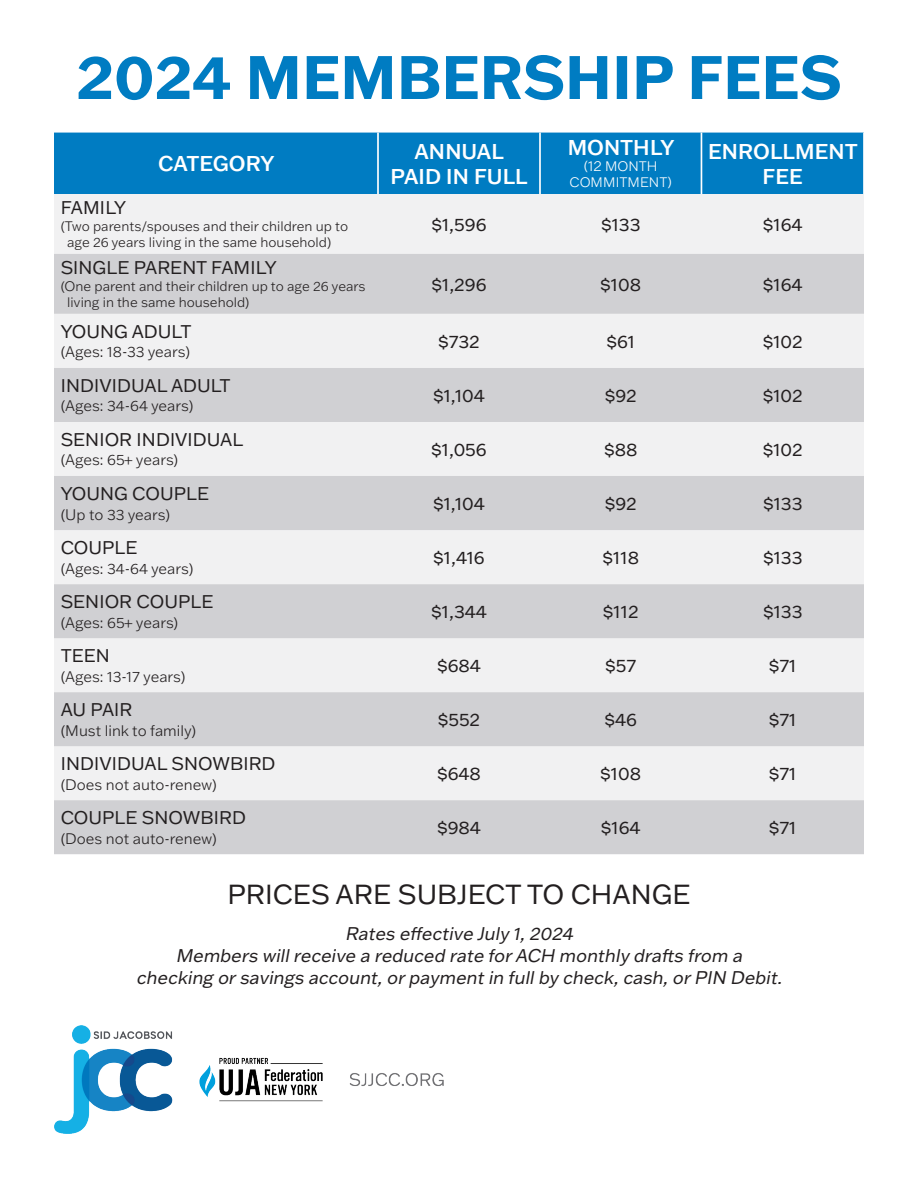
<style>
.page{position:relative;width:918px;height:1188px;background:#fff}
.page>*{position:absolute;margin:0;border:0;box-sizing:border-box;transform-origin:0 0}
.Bolded{font:700 60px "Franklin Gothic ATF";color:#007cc2}
.t1{font:27px "Franklin Gothic ATF";color:#231f20}
.Session{font:500 21px/25.2px "Franklin Gothic ATF";color:#fff;text-align:center}
.Table_Light{font:18px "Franklin Gothic ATF";color:#231f20}
.t2{font:italic 18px/21.6px "Franklin Gothic ATF";color:#231f20;text-align:center}
.program_description{font:18px "Franklin Gothic ATF";color:#231f20}
.Table_Light-2{font:300 15px "Franklin Gothic ATF";color:#231f20}
.program_description-2{font:300 15px "Franklin Gothic ATF";color:#231f20}
.Table_Light-3{font:300 13.5px/16.5px "Franklin Gothic ATF";color:#231f20}
.Session-2{font:300 13.5px/16.2px "Franklin Gothic ATF";color:#fff;text-align:center}
</style>
<div class="page">
<div style="left:54px;top:133px;width:809px;height:61px;background:#007cc2"></div>
<div style="left:54px;top:194px;width:810px;height:60px;background:#f1f1f2"></div>
<svg style="left:54px;top:254px;width:810px;height:600px;fill:#d0d0d3"></svg>
<hr style="left:377px;top:133px;width:2px;height:61px;background:#fff">
<hr style="left:539px;top:133px;width:2px;height:61px;background:#fff">
<hr style="left:701px;top:133px;width:1px;height:61px;background:#fff">
<img style="left:54px;top:1026px;width:390px;height:108px">
<p class="Bolded" style="left:76px;top:37px;width:767px">2024 MEMBERSHIP FEES</p>
<p class="Session" style="left:158px;top:150px;width:118px">CATEGORY</p>
<p class="Session" style="left:415px;top:138px;width:91px">ANNUAL</p>
<p class="Session" style="left:391px;top:163px;width:139px">PAID IN FULL</p>
<p class="Session" style="left:568px;top:134px;width:108px">MONTHLY</p>
<p class="Session-2" style="left:570px;top:158px;width:104px">(12 MONTH<br>COMMITMENT)</p>
<p class="Session" style="left:708px;top:138px;width:151px">ENROLLMENT<br>FEE</p>
<p class="Table_Light" style="left:61px;top:196px;width:67px">FAMILY</p>
<p class="Table_Light-3" style="left:67px;top:217px;width:282px;text-indent:-6px">(Two parents/spouses and their children up to age 26 years living in the same household)</p>
<p class="Table_Light" style="left:431px;top:212px;width:57px">$1,596</p>
<p class="Table_Light" style="left:601px;top:212px;width:41px">$133</p>
<p class="Table_Light" style="left:763px;top:212px;width:41px">$164</p>
<p class="Table_Light" style="left:61px;top:256px;width:218px">SINGLE PARENT FAMILY</p>
<p class="Table_Light-3" style="left:67px;top:277px;width:300px;text-indent:-6px">(One parent and their children up to age 26 years living in the same household)</p>
<p class="Table_Light" style="left:431px;top:272px;width:57px">$1,296</p>
<p class="Table_Light" style="left:600px;top:272px;width:42px">$108</p>
<p class="Table_Light" style="left:763px;top:272px;width:41px">$164</p>
<p class="Table_Light" style="left:61px;top:319px;width:132px">YOUNG ADULT</p>
<p class="Table_Light-2" style="left:61px;top:342px;width:131px">(Ages: 18-33 years)</p>
<p class="Table_Light" style="left:438px;top:329px;width:43px">$732</p>
<p class="Table_Light" style="left:606px;top:329px;width:30px">$61</p>
<p class="Table_Light" style="left:763px;top:329px;width:41px">$102</p>
<p class="Table_Light" style="left:61px;top:374px;width:172px">INDIVIDUAL ADULT</p>
<p class="Table_Light-2" style="left:61px;top:396px;width:134px">(Ages: 34-64 years)</p>
<p class="program_description" style="left:61px;top:428px;width:184px">SENIOR INDIVIDUAL</p>
<p class="program_description-2" style="left:61px;top:450px;width:119px">(Ages: 65+ years)</p>
<p class="Table_Light" style="left:61px;top:482px;width:150px">YOUNG COUPLE</p>
<p class="Table_Light-2" style="left:61px;top:504px;width:111px">(Up to 33 years)</p>
<p class="Table_Light" style="left:61px;top:536px;width:78px">COUPLE</p>
<p class="Table_Light-2" style="left:61px;top:558px;width:134px">(Ages: 34-64 years)</p>
<p class="Table_Light" style="left:61px;top:590px;width:154px">SENIOR COUPLE</p>
<p class="Table_Light-2" style="left:61px;top:612px;width:119px">(Ages: 65+ years)</p>
<p class="Table_Light" style="left:61px;top:644px;width:51px">TEEN</p>
<p class="Table_Light-2" style="left:61px;top:666px;width:126px">(Ages: 13-17 years)</p>
<p class="Table_Light" style="left:61px;top:698px;width:73px">AU PAIR</p>
<p class="Table_Light-2" style="left:61px;top:720px;width:137px">(Must link to family)</p>
<p class="Table_Light" style="left:61px;top:752px;width:216px">INDIVIDUAL SNOWBIRD</p>
<p class="Table_Light-2" style="left:61px;top:774px;width:158px">(Does not auto-renew)</p>
<p class="Table_Light" style="left:61px;top:806px;width:187px">COUPLE SNOWBIRD</p>
<p class="Table_Light-2" style="left:61px;top:828px;width:158px">(Does not auto-renew)</p>
<p class="Table_Light" style="left:433px;top:383px;width:53px">$1,104</p>
<p class="program_description" style="left:605px;top:383px;width:34px">$92</p>
<p class="Table_Light" style="left:763px;top:383px;width:41px">$102</p>
<p class="Table_Light" style="left:431px;top:437px;width:57px">$1,056</p>
<p class="program_description" style="left:604px;top:437px;width:35px">$88</p>
<p class="Table_Light" style="left:763px;top:437px;width:41px">$102</p>
<p class="Table_Light" style="left:433px;top:491px;width:53px">$1,104</p>
<p class="program_description" style="left:605px;top:491px;width:34px">$92</p>
<p class="program_description" style="left:763px;top:491px;width:41px">$133</p>
<p class="Table_Light" style="left:433px;top:545px;width:53px">$1,416</p>
<p class="program_description" style="left:602px;top:545px;width:38px">$118</p>
<p class="program_description" style="left:763px;top:545px;width:41px">$133</p>
<p class="Table_Light" style="left:431px;top:599px;width:57px">$1,344</p>
<p class="program_description" style="left:603px;top:599px;width:37px">$112</p>
<p class="program_description" style="left:763px;top:599px;width:41px">$133</p>
<p class="Table_Light" style="left:437px;top:653px;width:45px">$684</p>
<p class="program_description" style="left:605px;top:653px;width:32px">$57</p>
<p class="program_description" style="left:769px;top:653px;width:29px">$71</p>
<p class="Table_Light" style="left:438px;top:707px;width:44px">$552</p>
<p class="program_description" style="left:604px;top:707px;width:34px">$46</p>
<p class="program_description" style="left:769px;top:707px;width:29px">$71</p>
<p class="Table_Light" style="left:437px;top:761px;width:45px">$648</p>
<p class="program_description" style="left:600px;top:761px;width:42px">$108</p>
<p class="program_description" style="left:769px;top:761px;width:29px">$71</p>
<p class="Table_Light" style="left:437px;top:815px;width:45px">$984</p>
<p class="program_description" style="left:601px;top:815px;width:41px">$164</p>
<p class="program_description" style="left:769px;top:815px;width:29px">$71</p>
<p class="t1" style="left:228px;top:877px;width:464px">PRICES ARE SUBJECT TO CHANGE</p>
<p class="t2" style="left:345px;top:923px;width:233px">Rates effective July 1,2024</p>
<p class="t2" style="left:136px;top:944px;width:651px">Members willreceive a reduced rate forACH monthly drafts from a checking orsavings account,orpaymentin fullby check,cash,orPIN Debit.</p>
</div>
